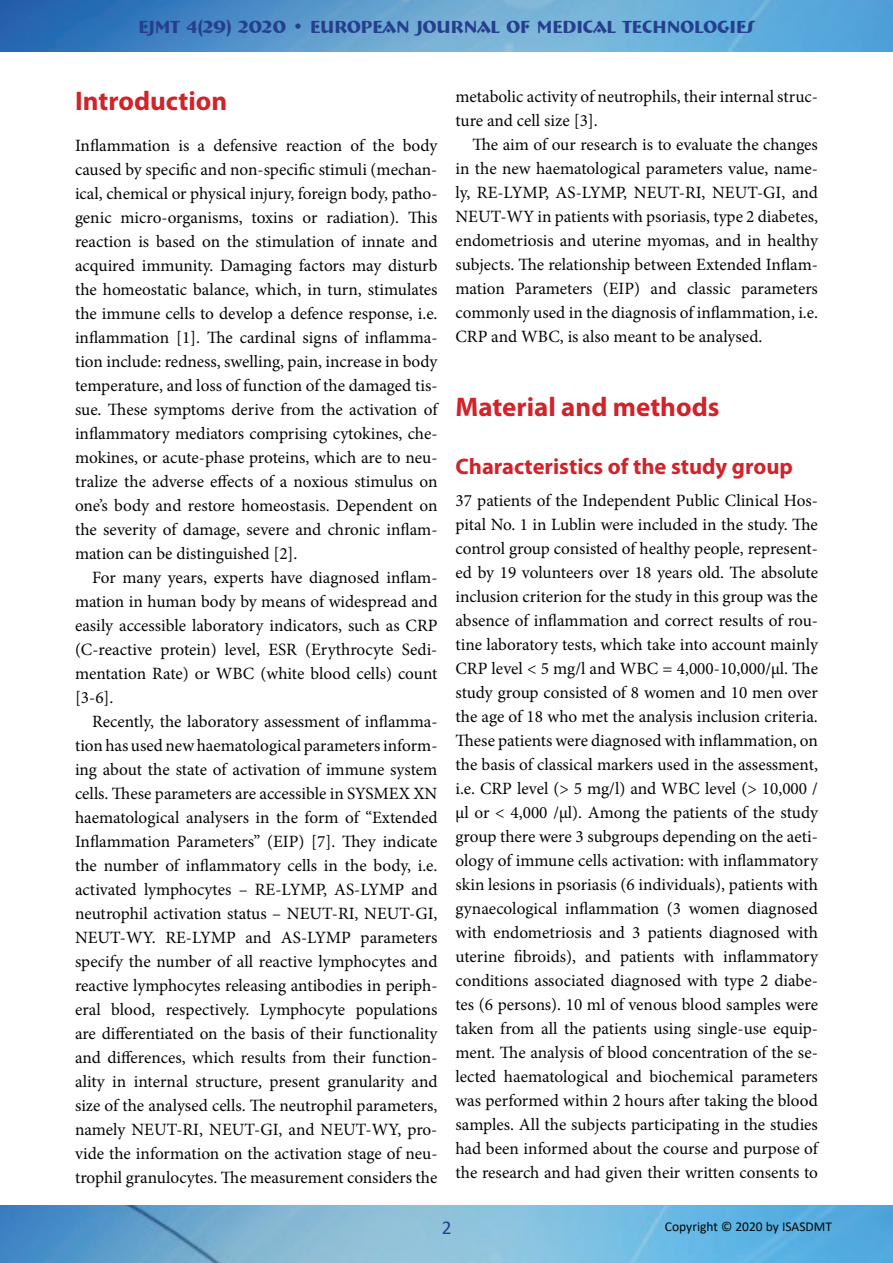
<style>
.page{position:relative;width:893px;height:1263px;background:#fff}
.page>*{position:absolute;margin:0;border:0;box-sizing:border-box;transform-origin:0 0}
.t1{font:700 27px "Myriad Pro";color:#d1232a}
.t2{font:700 22.5px "Myriad Pro";color:#d1232a}
.t3{font:19.5px "Calibri";color:#253f8e}
.t4{font:700 18px "Bremen BT";color:#253f8e}
.t5{font:17.25px/24px "Minion Pro";color:#040503;text-align:justify}
.t6{font:13.5px "Calibri";color:#040503}
</style>
<div class="page">
<img style="left:0;top:0;width:893px;height:52px">
<img style="left:0;top:1205px;width:893px;height:58px">
<p class="t4" style="left:138px;top:15px;width:618px">EJMT 4(29) 2020 • EUROPEAN JOURNAL OF MEDICAL TECHNOLOGIES</p>
<h1 class="t1" style="left:75px;top:84px;width:154px">Introduction</h1>
<p class="t5" style="left:75px;top:133px;width:364px">Inflammation is a defensive reaction of the body caused by specific and non-specific stimuli (mechan&shy;ical, chemical or physical injury, foreign body, patho&shy;genic micro-organisms, toxins or radiation). This reaction is based on the stimulation of innate and acquired immunity. Damaging factors may disturb the homeostatic balance, which, in turn, stimulates the immune cells to develop a defence response, i.e. inflammation [1]. The cardinal signs of inflamma&shy;tion include: redness, swelling, pain, increase in body temperature, and loss of function of the damaged tis&shy;sue. These symptoms derive from the activation of inflammatory mediators comprising cytokines, che&shy;mokines, or acute-phase proteins, which are to neu&shy;tralize the adverse effects of a noxious stimulus on one’s body and restore homeostasis. Dependent on the severity of damage, severe and chronic inflam&shy;mation can be distinguished [2].</p>
<p class="t5" style="left:75px;top:565px;width:364px;text-indent:17px">For many years, experts have diagnosed inflam&shy;mation in human body by means of widespread and easily accessible laboratory indicators, such as CRP (C-reactive protein) level, ESR (Erythrocyte Sedi&shy;mentation Rate) or WBC (white blood cells) count [3-6].</p>
<p class="t5" style="left:75px;top:709px;width:364px;text-indent:17px">Recently, the laboratory assessment of inflamma&shy;tion has used new haematological parameters inform&shy;ing about the state of activation of immune system cells. These parameters are accessible in SYSMEX XN haematological analysers in the form of “Extended Inflammation Parameters” (EIP) [7]. They indicate the number of inflammatory cells in the body, i.e. activated lymphocytes – RE-LYMP, AS-LYMP and neutrophil activation status – NEUT-RI, NEUT-GI, NEUT-WY. RE-LYMP and AS-LYMP parameters specify the number of all reactive lymphocytes and reactive lymphocytes releasing antibodies in periph&shy;eral blood, respectively. Lymphocyte populations are differentiated on the basis of their functionality and differences, which results from their function&shy;ality in internal structure, present granularity and size of the analysed cells. The neutrophil parameters, namely NEUT-RI, NEUT-GI, and NEUT-WY, pro&shy;vide the information on the activation stage of neu&shy;trophil granulocytes. The measurement considers the</p>
<p class="t5" style="left:455px;top:85px;width:364px">metabolic activity of neutrophils, their internal struc&shy;ture and cell size [3].</p>
<p class="t5" style="left:455px;top:133px;width:364px;text-indent:17px">The aim of our research is to evaluate the changes in the new haematological parameters value, name&shy;ly, RE-LYMP, AS-LYMP, NEUT-RI, NEUT-GI, and NEUT-WY in patients with psoriasis, type 2 diabetes, endometriosis and uterine myomas, and in healthy subjects. The relationship between Extended Inflam&shy;mation Parameters (EIP) and classic parameters commonly used in the diagnosis of inflammation, i.e.<br>CRP and WBC, is also meant to be analysed.</p>
<h1 class="t1" style="left:455px;top:389px;width:266px">Material and methods</h1>
<h2 class="t2" style="left:455px;top:451px;width:339px">Characteristics of the study group</h2>
<p class="t5" style="left:455px;top:489px;width:364px">37 patients of the Independent Public Clinical Hos&shy;pital No. 1 in Lublin were included in the study. The control group consisted of healthy people, represent&shy;ed by 19 volunteers over 18 years old. The absolute inclusion criterion for the study in this group was the absence of inflammation and correct results of rou&shy;tine laboratory tests, which take into account mainly CRP level &lt; 5 mg/l and WBC = 4,000-10,000/µl. The study group consisted of 8 women and 10 men over the age of 18 who met the analysis inclusion criteria.<br>These patients were diagnosed with inflammation, on the basis of classical markers used in the assessment, i.e. CRP level (&gt; 5 mg/l) and WBC level (&gt; 10,000 / µl or &lt; 4,000 /µl). Among the patients of the study group there were 3 subgroups depending on the aeti&shy;ology of immune cells activation: with inflammatory skin lesions in psoriasis (6 individuals), patients with gynaecological inflammation (3 women diagnosed with endometriosis and 3 patients diagnosed with uterine fibroids), and patients with inflammatory conditions associated diagnosed with type 2 diabe&shy;tes (6 persons). 10 ml of venous blood samples were taken from all the patients using single-use equip&shy;ment. The analysis of blood concentration of the se&shy;lected haematological and biochemical parameters was performed within 2 hours after taking the blood samples. All the subjects participating in the studies had been informed about the course and purpose of the research and had given their written consents to</p>
<p class="t3" style="left:442px;top:1214px;width:11px">2</p>
<p class="t6" style="left:665px;top:1217px;width:169px">Copyright © 2020 by ISASDMT</p>
</div>
